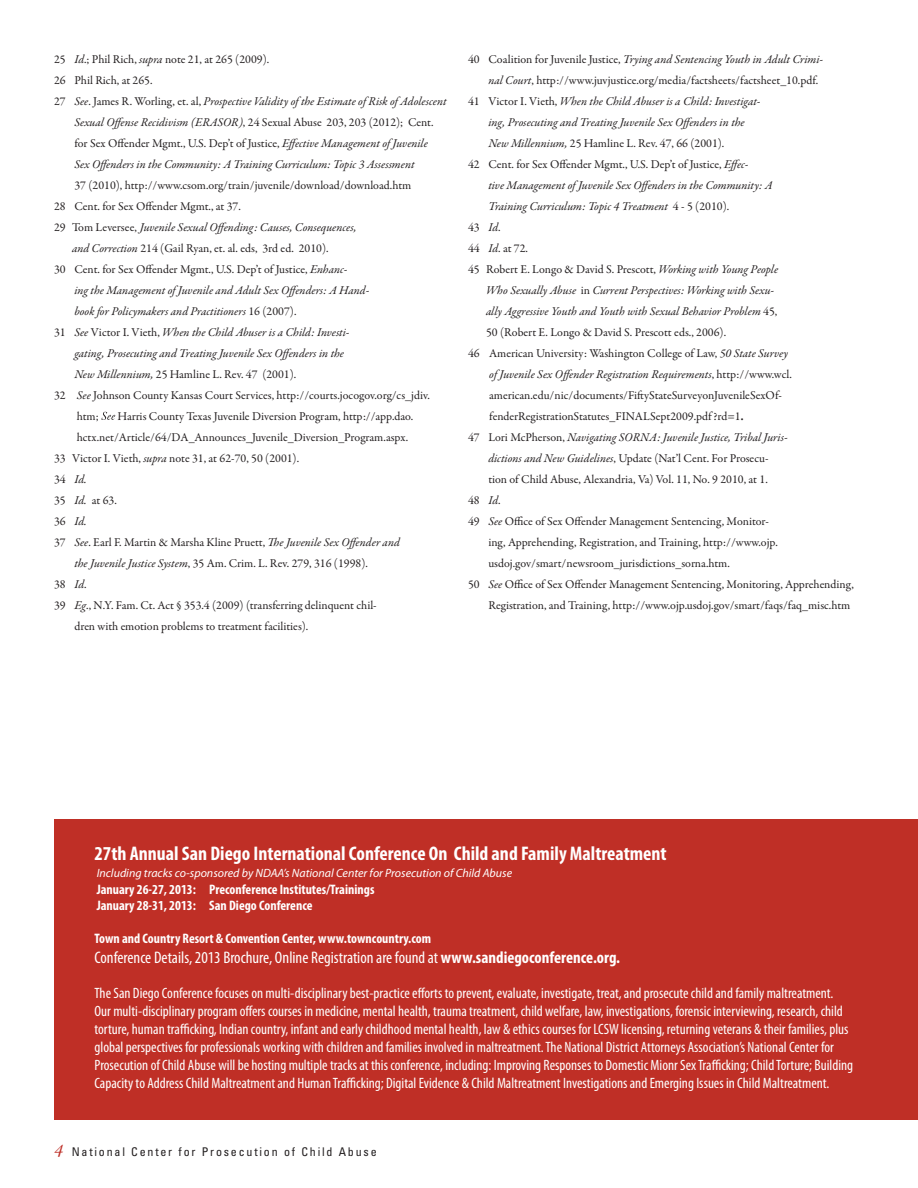
<style>
.page{position:relative;width:918px;height:1188px;background:#fff}
.page>*{position:absolute;margin:0;border:0;box-sizing:border-box;transform-origin:0 0}
.Sidebar_text{font:700 condensed 19.8px "Myriad Pro";color:#fff}
.Sidebar_text-2{font:condensed 16.8px "Myriad Pro";color:#fff}
.Sidebar_text-3{font:condensed 15px/18px "Myriad Pro";color:#fff}
.Sidebar_text-4{font:700 condensed 13.8px "Myriad Pro";color:#fff}
.Endnotes{font:12px/21px "Garamond Premr Pro";color:#231f20}
.Endnotes-2{font:italic 12px/21px "Garamond Premr Pro";letter-spacing:-.005em;color:#231f20}
.Sidebar_text-5{font:italic 12px "Myriad Pro";color:#fff}
.t1{font:condensed 12px "Univers";letter-spacing:.15em;color:#231f20}
.s1{font-style:italic}
.s2{font-style:normal}
.s3{font-size:16.5px}
.s4{font-weight:700}
.s5{font-family:"Garamond Premr Pro";font-style:italic;font-stretch:normal;font-size:18px;color:#bd2e26}
</style>
<div class="page">
<svg style="left:101px;top:412px;width:14px;height:8px"></svg>
<div style="left:55px;top:820px;width:863px;height:300px;background:#bf2f26"></div>
<p class="Endnotes" style="left:54px;top:49px;width:217px">25 <span class="s1">Id</span>.; Phil Rich, <span class="s1">supra</span> note 21, at 265 (2009).</p>
<p class="Endnotes" style="left:54px;top:70px;width:100px">26 Phil Rich, at 265.</p>
<p class="Endnotes-2" style="left:74px;top:91px;width:374px;text-indent:-20px"><span class="s2">27</span> See<span class="s2">. James R. Worling, et. al,</span> Prospective Validity of the Estimate of Risk of Adolescent Sexual Offense Recidivism (ERASOR)<span class="s2">, 24 Sexual Abuse 203, 203 (2012); Cent. for Sex Offender Mgmt., U.S. Dep’t of Justice,</span> Effective Management of Juvenile<br>Sex Offenders in the Community: A Training Curriculum: Topic 3 Assessment<br><span class="s2">37 (2010), http://www.csom.org/train/juvenile/download/download.htm</span></p>
<p class="Endnotes" style="left:54px;top:196px;width:188px">28 Cent. for Sex Offender Mgmt., at 37.</p>
<p class="Endnotes-2" style="left:72px;top:217px;width:286px;text-indent:-18px"><span class="s2">29 Tom Leversee,</span> Juvenile Sexual Offending: Causes, Consequences, and Correction <span class="s2">214 (Gail Ryan, et. al. eds, 3rd ed. 2010).</span></p>
<p class="Endnotes-2" style="left:74px;top:259px;width:296px;text-indent:-20px"><span class="s2">30 Cent. for Sex Offender Mgmt., U.S. Dep’t of Justice,</span> Enhanc-<br>ing the Management of Juvenile and Adult Sex Offenders: A Hand&shy;book for Policymakers and Practitioners <span class="s2">16 (2007).</span></p>
<p class="Endnotes-2" style="left:74px;top:322px;width:277px;text-indent:-20px"><span class="s2">31</span> See <span class="s2">Victor I. Vieth,</span> When the Child Abuser is a Child: Investi&shy;gating, Prosecuting and Treating Juvenile Sex Offenders in the<br>New Millennium, <span class="s2">25 Hamline L. Rev. 47 (2001).</span></p>
<p class="Endnotes" style="left:77px;top:385px;width:355px;text-indent:-23px">32 <span class="s1">See</span> Johnson County Kansas Court Services, http://courts.jocogov.org/cs_jdiv. htm;</p>
<p class="Endnotes" style="left:77px;top:406px;width:338px;text-indent:41px">Harris County Texas Juvenile Diversion Program, http://app.dao. hctx.net/Article/64/DA_Announces_Juvenile_Diversion_Program.aspx.</p>
<p class="Endnotes" style="left:54px;top:448px;width:247px">33 Victor I. Vieth, <span class="s1">supra</span> note 31, at 62-70, 50 (2001).</p>
<p class="Endnotes-2" style="left:54px;top:469px;width:35px"><span class="s2">34</span> Id.</p>
<p class="Endnotes" style="left:54px;top:490px;width:64px">35 <span class="s1">Id.</span> at 63.</p>
<p class="Endnotes-2" style="left:54px;top:511px;width:35px"><span class="s2">36</span> Id.</p>
<p class="Endnotes" style="left:74px;top:532px;width:327px;text-indent:-20px">37 <span class="s1">See</span>. Earl F. Martin &amp; Marsha Kline Pruett, <span class="s1">The Juvenile Sex Offender and the Juvenile Justice System</span>, 35 Am. Crim. L. Rev. 279, 316 (1998).</p>
<p class="Endnotes" style="left:54px;top:574px;width:34px">38 <span class="s1">Id</span>.</p>
<p class="Endnotes" style="left:74px;top:595px;width:304px;text-indent:-20px">39 <span class="s1">Eg</span>., N.Y. Fam. Ct. Act § 353.4 (2009) (transferring delinquent chil&shy;dren with emotion problems to treatment facilities).</p>
<p class="Endnotes" style="left:488px;top:49px;width:336px;text-indent:-20px">40 Coalition for Juvenile Justice, <span class="s1">Trying and Sentencing Youth in Adult Crimi&shy;nal Court</span>, http://www.juvjustice.org/media/factsheets/factsheet_10.pdf.</p>
<p class="Endnotes-2" style="left:488px;top:91px;width:274px;text-indent:-20px"><span class="s2">41 Victor I. Vieth,</span> When the Child Abuser is a Child: Investigat&shy;ing, Prosecuting and Treating Juvenile Sex Offenders in the<br>New Millennium, <span class="s2">25 Hamline L. Rev. 47, 66 (2001).</span></p>
<p class="Endnotes-2" style="left:488px;top:154px;width:286px;text-indent:-20px"><span class="s2">42 Cent. for Sex Offender Mgmt., U.S. Dep’t of Justice,</span> Effec-<br>tive Management of Juvenile Sex Offenders in the Community: A<br>Training Curriculum: Topic 4 Treatment <span class="s2">4 - 5 (2010).</span></p>
<p class="Endnotes" style="left:468px;top:217px;width:34px">43 <span class="s1">Id</span>.</p>
<p class="Endnotes" style="left:468px;top:238px;width:62px">44 <span class="s1">Id</span>. at 72.</p>
<p class="Endnotes-2" style="left:486px;top:259px;width:294px;text-indent:-18px"><span class="s2">45 Robert E. Longo &amp; David S. Prescott,</span> Working with Young People Who Sexually Abuse <span class="s2">in</span> Current Perspectives: Working with Sexu&shy;ally Aggressive Youth and Youth with Sexual Behavior Problem <span class="s2">45, 50 (Robert E. Longo &amp; David S. Prescott eds., 2006).</span></p>
<p class="Endnotes" style="left:489px;top:343px;width:304px;text-indent:-21px">46 American University: Washington College of Law, <span class="s1">50 State Survey of Juvenile Sex Offender Registration Requirements</span>, http://www.wcl. american.edu/nic/documents/FiftyStateSurveyonJuvenileSexOf&shy;fenderRegistrationStatutes_FINALSept2009.pdf ?rd=1<span class="s3">.</span></p>
<p class="Endnotes" style="left:468px;top:427px;width:321px;text-align:center">47 Lori McPherson, <span class="s1">Navigating SORNA: Juvenile Justice, Tribal Juris&shy;dictions and New Guidelines</span>, Update (Nat’l Cent. For Prosecu-<br>tion of Child Abuse, Alexandria, Va) Vol. 11, No. 9 2010, at 1.</p>
<p class="Endnotes" style="left:468px;top:490px;width:34px">48 <span class="s1">Id</span>.</p>
<p class="Endnotes" style="left:488px;top:511px;width:291px;text-indent:-20px">49 <span class="s1">See</span> Office of Sex Offender Management Sentencing, Monitor&shy;ing, Apprehending, Registration, and Training, http://www.ojp. usdoj.gov/smart/newsroom_jurisdictions_sorna.htm.</p>
<p class="Endnotes" style="left:488px;top:574px;width:367px;text-indent:-20px">50 <span class="s1">See</span> Office of Sex Offender Management Sentencing, Monitoring, Apprehending,<br>Registration, and Training, http://www.ojp.usdoj.gov/smart/faqs/faq_misc.htm</p>
<p class="Sidebar_text" style="left:94px;top:842px;width:574px">27th Annual San Diego International Conference On Child and Family Maltreatment</p>
<p class="Sidebar_text-5" style="left:97px;top:866px;width:417px">Including tracks co-sponsored by NDAA’s National Center for Prosecution of Child Abuse</p>
<p class="Sidebar_text-4" style="left:97px;top:880px;width:279px">January 26-27, 2013: Preconference Institutes/Trainings</p>
<p class="Sidebar_text-4" style="left:97px;top:897px;width:217px">January 28-31, 2013: San Diego Conference</p>
<p class="Sidebar_text-4" style="left:94px;top:930px;width:338px">Town and Country Resort &amp; Convention Center, www.towncountry.com</p>
<p class="Sidebar_text-2" style="left:94px;top:948px;width:527px">Conference Details, 2013 Brochure, Online Registration are found at <span class="s4">www.sandiegoconference.org.</span></p>
<p class="Sidebar_text-3" style="left:94px;top:984px;width:760px">The San Diego Conference focuses on multi-disciplinary best-practice efforts to prevent, evaluate, investigate, treat, and prosecute child and family maltreatment.<br>Our multi-disciplinary program offers courses in medicine, mental health, trauma treatment, child welfare, law, investigations, forensic interviewing, research, child torture, human trafficking, Indian country, infant and early childhood mental health, law &amp; ethics courses for LCSW licensing, returning veterans &amp; their families, plus global perspectives for professionals working with children and families involved in maltreatment. The National District Attorneys Association’s National Center for Prosecution of Child Abuse will be hosting multiple tracks at this conference, including: Improving Responses to Domestic Mionr Sex Trafficking; Child Torture; Building Capacity to Address Child Maltreatment and Human Trafficking; Digital Evidence &amp; Child Maltreatment Investigations and Emerging Issues in Child Maltreatment.</p>
<p class="t1" style="left:54px;top:1144px;width:324px"><span class="s5">4</span> National Center for Prosecution of Child Abuse</p>
</div>
